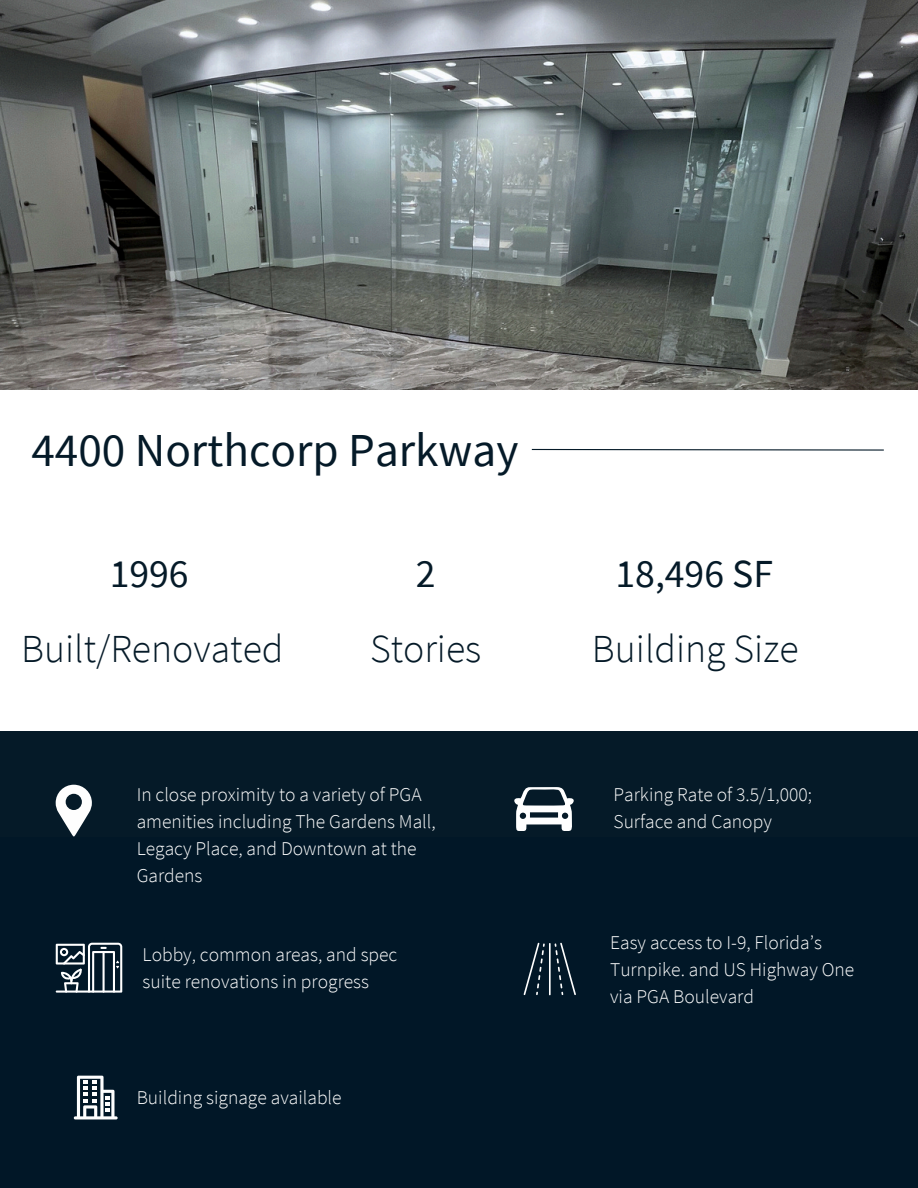
<style>
.page{position:relative;width:918px;height:1188px;background:#fff}
.page>*{position:absolute;margin:0;border:0;box-sizing:border-box;transform-origin:0 0}
.t1{font:47.25px "Source Sans Pro";color:#051a28}
.t2{font:300 39.75px "Source Sans Pro";color:#051a28}
.t3{font:39.75px "Source Sans Pro";color:#051a28}
.t4{font:300 19.5px/27px "Source Sans Pro";color:#fefefe}
</style>
<div class="page">
<div style="left:0;top:774px;width:918px;height:414px;background:#011727"></div>
<div style="left:0;top:731px;width:918px;height:106px;background:#051a28"></div>
<svg style="left:56px;top:785px;width:36px;height:52px"></svg>
<hr style="left:549px;top:943px;width:2px;height:52px;background:#fefefe">
<svg style="left:524px;top:943px;width:21px;height:52px"></svg>
<svg style="left:555px;top:943px;width:21px;height:52px"></svg>
<svg style="left:531px;top:448px;width:353px;height:3px"></svg>
<svg style="left:514px;top:787px;width:60px;height:44px"></svg>
<svg style="left:56px;top:943px;width:66px;height:49px"></svg>
<img style="left:0;top:0;width:918px;height:389px">
<svg style="left:74px;top:1076px;width:44px;height:43px"></svg>
<p class="t1" style="left:31px;top:419px;width:489px">4400 Northcorp Parkway</p>
<h3 class="t3" style="left:110px;top:547px;width:81px">1996</h3>
<p class="t2" style="left:21px;top:623px;width:264px">Built/Renovated</p>
<h3 class="t3" style="left:416px;top:547px;width:21px">2</h3>
<h2 class="t3" style="left:616px;top:547px;width:159px">18,496 SF</h2>
<h3 class="t2" style="left:370px;top:623px;width:113px">Stories</h3>
<p class="t2" style="left:592px;top:623px;width:208px">Building Size</p>
<p class="t4" style="left:137px;top:781px;width:301px">In close proximity to a variety of PGA amenities including The Gardens Mall,<br>Legacy Place, and Downtown at the<br>Gardens</p>
<p class="t4" style="left:143px;top:941px;width:256px">Lobby, common areas, and spec suite renovations in progress</p>
<p class="t4" style="left:137px;top:1084px;width:206px">Building signage available</p>
<h1 class="t4" style="left:614px;top:781px;width:200px">Parking Rate of 3.5/1,000;</h1>
<p class="t4" style="left:614px;top:808px;width:160px">Surface and Canopy</p>
<h3 class="t4" style="left:610px;top:928px;width:246px">Easy access to I-9, Florida’s<br>Turnpike. and US Highway One via PGA Boulevard</h3>
</div>
